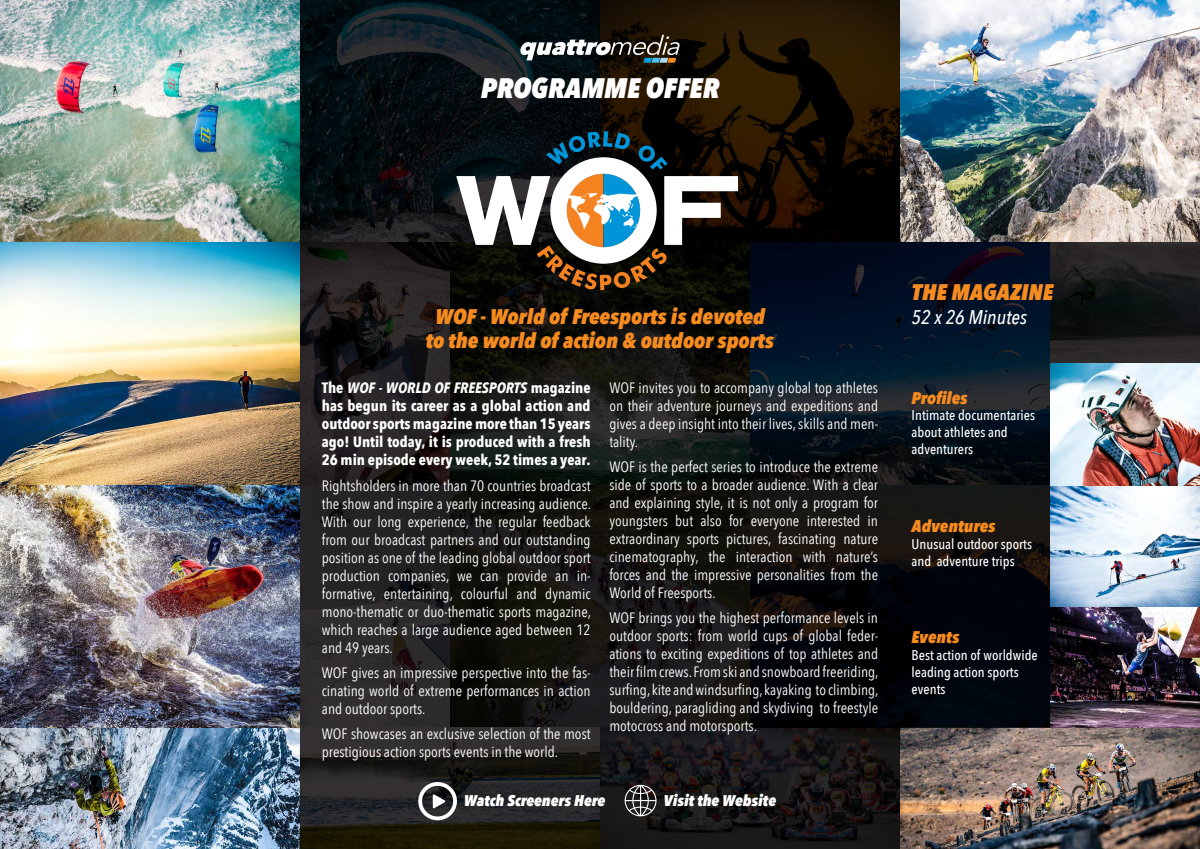
<style>
.page{position:relative;width:1200px;height:849px;background:#fff}
.page>*{position:absolute;margin:0;border:0;box-sizing:border-box;transform-origin:0 0}
.t1{font:italic 800 28.12px "Avenir Next Condensed";color:#fff}
.t2{font:italic 800 22.5px "Avenir Next Condensed";color:#f68b1f}
.t3{font:italic 800 21.12px/23.9px "Avenir Next Condensed";color:#f68b1f;text-align:center}
.t4{font:italic 500 19.69px "Avenir Next Condensed";color:#fff}
.t5{font:italic 800 16.88px "Avenir Next Condensed";color:#f68b1f}
.t6{font:italic 800 15.5px "Avenir Next Condensed";color:#fff}
.t7{font:15px/18px "Avenir Next Condensed";color:#fff;text-align:justify}
.t8{font:700 15px/18px "Avenir Next Condensed";color:#fff;text-align:justify}
.t9{font:500 14.06px/16.9px "Avenir Next Condensed";color:#fff}
.s1{font-style:italic}
</style>
<div class="page">
<img style="left:0;top:0;width:1200px;height:849px">
<svg style="left:300px;top:0;width:600px;height:849px;background:#151514"></svg>
<img style="left:900px;top:242px;width:300px;height:486px">
<svg style="left:520px;top:35px;width:160px;height:28px"></svg>
<svg style="left:456px;top:131px;width:282px;height:159px"></svg>
<svg style="left:418px;top:781px;width:39px;height:39px"></svg>
<svg style="left:625px;top:785px;width:32px;height:31px"></svg>
<h1 class="t1" style="left:481px;top:70px;width:240px">PROGRAMME OFFER</h1>
<h3 class="t3" style="left:426px;top:305px;width:350px">WOF - World of Freesports is devoted to the world of action &amp; outdoor sports</h3>
<p class="t8" style="left:322px;top:379px;width:270px">The <span class="s1">WOF - WORLD OF FREESPORTS</span> magazine has begun its career as a global action and outdoor sports magazine more than 15 years ago! Until today, it is produced with a fresh 26 min episode every week, 52 times a year.</p>
<p class="t7" style="left:322px;top:476px;width:271px">Rightsholders in more than 70 countries broadcast the show and inspire a yearly increasing audience.<br>With our long experience, the regular feedback from our broadcast partners and our outstanding position as one of the leading global outdoor sport production companies, we can provide an in&shy;formative, entertaining, colourful and dynamic mono-thematic or duo-thematic sports magazine, which reaches a large audience aged between 12 and 49 years.</p>
<p class="t7" style="left:322px;top:663px;width:270px">WOF gives an impressive perspective into the fas&shy;cinating world of extreme performances in action and outdoor sports.</p>
<p class="t7" style="left:322px;top:724px;width:270px">WOF showcases an exclusive selection of the most prestigious action sports events in the world.</p>
<p class="t7" style="left:609px;top:378px;width:270px">WOF invites you to accompany global top athletes on their adventure journeys and expeditions and gives a deep insight into their lives, skills and men&shy;tality.</p>
<p class="t7" style="left:609px;top:457px;width:270px">WOF is the perfect series to introduce the extreme side of sports to a broader audience. With a clear and explaining style, it is not only a program for youngsters but also for everyone interested in extraordinary sports pictures, fascinating nature cinematography, the interaction with nature’s forces and the impressive personalities from the World of Freesports.</p>
<p class="t7" style="left:609px;top:608px;width:271px">WOF brings you the highest performance levels in outdoor sports: from world cups of global feder&shy;ations to exciting expeditions of top athletes and their film crews. From ski and snowboard freeriding, surfing, kite and windsurfing, kayaking to climbing, bouldering, paragliding and skydiving to freestyle motocross and motorsports.</p>
<p class="t6" style="left:464px;top:791px;width:143px">Watch Screeners Here</p>
<p class="t6" style="left:663px;top:791px;width:114px">Visit the Website</p>
<h2 class="t2" style="left:912px;top:278px;width:143px">THE MAGAZINE</h2>
<h3 class="t4" style="left:912px;top:305px;width:117px">52 x 26 Minutes</h3>
<p class="t5" style="left:912px;top:387px;width:57px">Profiles</p>
<p class="t9" style="left:912px;top:407px;width:125px">Intimate documentaries about athletes and adventurers</p>
<p class="t5" style="left:912px;top:515px;width:86px">Adventures</p>
<p class="t9" style="left:912px;top:535px;width:122px">Unusual outdoor sports and adventure trips</p>
<p class="t5" style="left:912px;top:626px;width:49px">Events</p>
<p class="t9" style="left:912px;top:646px;width:128px">Best action of worldwide leading action sports events</p>
</div>
